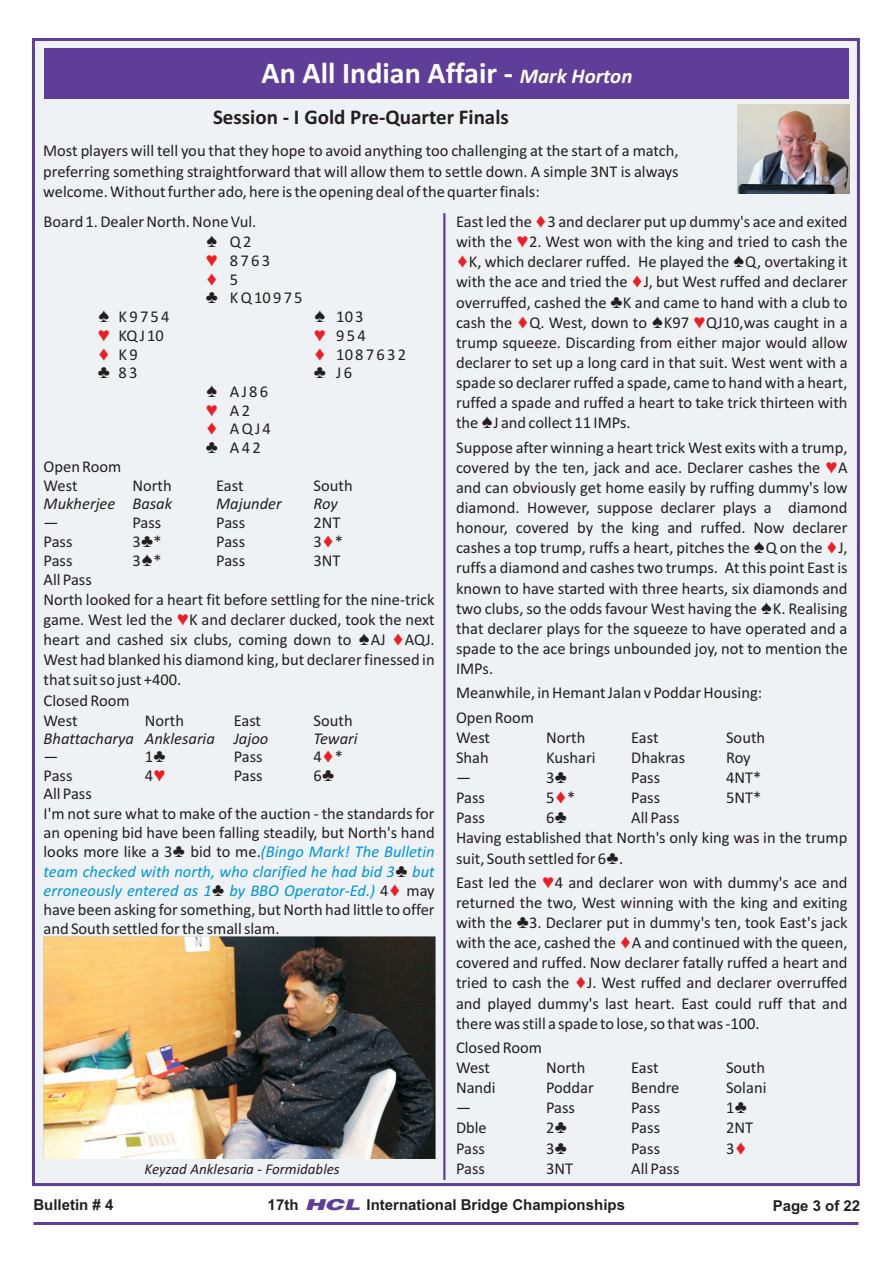
<style>
.page{position:relative;width:893px;height:1263px;background:#fff}
.page>*{position:absolute;margin:0;border:0;box-sizing:border-box;transform-origin:0 0}
.t1{font:700 30px "Calibri";color:#fff}
.t2{font:700 21px "Calibri";color:#231f20}
.t3{font:16.5px/20.1px "Calibri";color:#231f20}
.t4{font:italic 16.5px "Calibri";color:#231f20}
.t5{font:italic 16.5px "Calibri";color:#0095d9}
.t6{font:700 15px "Arial";color:#231f20}
.t7{font:italic 15px "Calibri";color:#231f20}
.s1{font-style:italic;font-size:21px}
.s2{color:#ee1d23}
.s3{font-style:italic;color:#0095d9}
.s4{font-family:"Switzerland Black";font-weight:400;font-style:italic;color:#5e3e99}
</style>
<div class="page">
<div style="left:32px;top:38px;width:828px;height:1148px;background:#eff2f5;border:3px solid #5e3e99"></div>
<hr style="left:33px;top:1222px;width:825px;height:3px;background:#5e3e99">
<div style="left:44px;top:48px;width:805px;height:51px;background:#5e3e99"></div>
<hr style="left:443px;top:213px;width:2px;height:967px;background:#5e3e99">
<img style="left:738px;top:104px;width:111px;height:90px">
<img style="left:43px;top:937px;width:392px;height:221px">
<h1 class="t1" style="left:261px;top:60px;width:372px">An All Indian Affair - <span class="s1">Mark Horton</span></h1>
<p class="t2" style="left:213px;top:109px;width:297px">Session - I Gold Pre-Quarter Finals</p>
<p class="t3" style="left:43px;top:142px;width:637px;text-align:justify">Most players will tell you that they hope to avoid anything too challenging at the start of a match, preferring something straightforward that will allow them to settle down. A simple 3NT is always welcome. Without further ado, here is the opening deal of the quarter finals:</p>
<p class="t3" style="left:44px;top:213px;width:214px">Board 1. Dealer North. None Vul.</p>
<p class="t3" style="left:206px;top:233px;width:79px">♠Q 2</p>
<p class="t3" style="left:230px;top:252px;width:42px">8 7 6 3</p>
<p class="t3" style="left:230px;top:270px;width:10px">5</p>
<p class="t3" style="left:230px;top:289px;width:74px">K Q 10 9 7 5</p>
<p class="t3" style="left:119px;top:308px;width:52px">K 9 7 5 4</p>
<p class="t3" style="left:314px;top:308px;width:79px">♠10 3</p>
<p class="t3" style="left:119px;top:327px;width:47px">KQ J 10</p>
<p class="t3" style="left:336px;top:327px;width:31px">9 5 4</p>
<p class="t3" style="left:119px;top:345px;width:21px">K 9</p>
<p class="t3" style="left:336px;top:345px;width:71px">10 8 7 6 3 2</p>
<p class="t3" style="left:119px;top:364px;width:20px">8 3</p>
<p class="t3" style="left:314px;top:364px;width:79px">♣J 6</p>
<p class="t3" style="left:230px;top:383px;width:40px;line-height:18.8px">A J 8 6<br>A 2</p>
<p class="t3" style="left:230px;top:421px;width:42px;line-height:18.8px">A Q J 4<br>A 4 2</p>
<p class="t3" style="left:44px;top:458px;width:79px;line-height:18.8px">Open Room<br>West</p>
<p class="t3" style="left:456px;top:213px;width:393px">East led the 3 and declarer put up dummy's ace and exited</p>
<p class="t3" style="left:456px;top:233px;width:393px">with the 2. West won with the king and tried to cash the</p>
<p class="t3" style="left:469px;top:253px;width:380px">K, which declarer ruffed. He played the ♠Q, overtaking it</p>
<p class="t3" style="left:456px;top:273px;width:393px">with the ace and tried the J, but West ruffed and declarer</p>
<p class="t3" style="left:456px;top:293px;width:393px">overruffed, cashed the ♣K and came to hand with a club to</p>
<p class="t3" style="left:456px;top:313px;width:393px">cash the Q. West, down to ♠K97 QJ10,was caught in a</p>
<p class="t3" style="left:456px;top:334px;width:393px">trump squeeze. Discarding from either major would allow</p>
<p class="t3" style="left:456px;top:354px;width:393px">declarer to set up a long card in that suit. West went with a</p>
<p class="t3" style="left:456px;top:374px;width:393px">spade so declarer ruffed a spade, came to hand with a heart,</p>
<p class="t3" style="left:456px;top:394px;width:393px">ruffed a spade and ruffed a heart to take trick thirteen with</p>
<p class="t3" style="left:456px;top:414px;width:176px">the ♠J and collect 11 IMPs.</p>
<p class="t3" style="left:456px;top:438px;width:393px;text-align:justify">Suppose after winning a heart trick West exits with a trump, covered by the ten, jack and ace. Declarer cashes the A and can obviously get home easily by ruffing dummy's low diamond. However, suppose declarer plays a diamond honour, covered by the king and ruffed. Now declarer cashes a top trump, ruffs a heart, pitches the ♠Q on the J, ruffs a diamond and cashes two trumps. At this point East is known to have started with three hearts, six diamonds and two clubs, so the odds favour West having the ♠K. Realising that declarer plays for the squeeze to have operated and a spade to the ace brings unbounded joy, not to mention the IMPs.</p>
<p class="t3" style="left:456px;top:682px;width:308px;line-height:24.2px">Meanwhile, in Hemant Jalan v Poddar Housing:<br>Open Room</p>
<p class="t3" style="left:456px;top:728px;width:36px">West</p>
<p class="t3" style="left:546px;top:728px;width:41px">North</p>
<p class="t3" style="left:631px;top:728px;width:29px">East</p>
<p class="t3" style="left:726px;top:728px;width:41px">South</p>
<p class="t3" style="left:456px;top:749px;width:34px">Shah</p>
<p class="t3" style="left:546px;top:749px;width:51px">Kushari</p>
<p class="t3" style="left:631px;top:749px;width:55px">Dhakras</p>
<p class="t3" style="left:726px;top:749px;width:26px">Roy</p>
<p class="t3" style="left:456px;top:769px;width:16px">—</p>
<p class="t3" style="left:546px;top:769px;width:116px">3♣Pass</p>
<p class="t3" style="left:726px;top:769px;width:37px">4NT*</p>
<p class="t3" style="left:456px;top:789px;width:30px">Pass</p>
<p class="t3" style="left:546px;top:789px;width:31px">5 *</p>
<p class="t3" style="left:132px;top:476px;width:41px">North</p>
<p class="t3" style="left:216px;top:476px;width:29px">East</p>
<p class="t3" style="left:314px;top:476px;width:41px">South</p>
<p class="t4" style="left:44px;top:497px;width:130px">Mukherjee Basak</p>
<p class="t4" style="left:216px;top:497px;width:67px">Majunder</p>
<p class="t4" style="left:314px;top:497px;width:26px">Roy</p>
<p class="t3" style="left:44px;top:514px;width:16px">—</p>
<p class="t3" style="left:132px;top:514px;width:30px">Pass</p>
<p class="t3" style="left:216px;top:514px;width:30px">Pass</p>
<p class="t3" style="left:314px;top:514px;width:29px">2NT</p>
<p class="t3" style="left:44px;top:533px;width:30px">Pass</p>
<p class="t3" style="left:132px;top:533px;width:114px">3♣* Pass</p>
<p class="t3" style="left:314px;top:533px;width:31px">3 *</p>
<p class="t3" style="left:44px;top:551px;width:30px">Pass</p>
<p class="t3" style="left:132px;top:551px;width:114px">3♠* Pass</p>
<p class="t3" style="left:314px;top:551px;width:29px">3NT</p>
<p class="t3" style="left:44px;top:570px;width:393px">All Pass<br>North looked for a heart fit before settling for the nine-trick game. West led the K and declarer ducked, took the next heart and cashed six clubs, coming down to ♠AJ AQJ.<br>West had blanked his diamond king, but declarer finessed in that suit so just +400.<br>Closed Room<br>West</p>
<p class="t3" style="left:145px;top:711px;width:41px">North</p>
<p class="t3" style="left:234px;top:711px;width:29px">East</p>
<p class="t3" style="left:314px;top:711px;width:41px">South</p>
<p class="t4" style="left:44px;top:732px;width:226px">Bhattacharya Anklesaria Jajoo</p>
<p class="t4" style="left:314px;top:732px;width:46px">Tewari</p>
<p class="t3" style="left:44px;top:748px;width:16px">—</p>
<p class="t3" style="left:145px;top:748px;width:119px">1♣ Pass</p>
<p class="t3" style="left:314px;top:748px;width:31px">4 *</p>
<p class="t3" style="left:44px;top:785px;width:393px">All Pass<br>I'm not sure what to make of the auction - the standards for</p>
<p class="t3" style="left:44px;top:766px;width:30px">Pass</p>
<p class="t3" style="left:145px;top:766px;width:119px">4<span class="s2">♥</span> Pass</p>
<p class="t3" style="left:314px;top:766px;width:87px">6♣</p>
<p class="t3" style="left:554px;top:789px;width:107px"><span class="s2">♦</span>Pass</p>
<p class="t3" style="left:726px;top:789px;width:37px">5NT*</p>
<p class="t3" style="left:456px;top:809px;width:393px;text-indent:90px">6♣All Pass<br>Having established that North's only king was in the trump suit, South settled for 6♣.</p>
<p class="t3" style="left:456px;top:873px;width:393px;text-align:justify">East led the 4 and declarer won with dummy's ace and returned the two, West winning with the king and exiting with the ♣3. Declarer put in dummy's ten, took East's jack with the ace, cashed the A and continued with the queen, covered and ruffed. Now declarer fatally ruffed a heart and tried to cash the J. West ruffed and declarer overruffed and played dummy's last heart. East could ruff that and there was still a spade to lose, so that was -100.</p>
<p class="t3" style="left:456px;top:1039px;width:88px">Closed Room<br>West</p>
<p class="t3" style="left:456px;top:809px;width:30px">Pass</p>
<p class="t3" style="left:44px;top:825px;width:393px;line-height:19.2px">an opening bid have been falling steadily, but North's hand looks more like a 3♣bid to me.<span class="s3">(Bingo Mark! The Bulletin</span></p>
<p class="t3" style="left:44px;top:882px;width:393px;line-height:19.2px;text-align:justify"><span class="s3">erroneously entered as 1 by BBO Operator-Ed.)</span> 4 may have been asking for something, but North had little to offer and South settled for the small slam.</p>
<p class="t5" style="left:44px;top:864px;width:393px">team checked with north, who clarified he had bid 3 but</p>
<p class="t3" style="left:546px;top:1059px;width:41px">North</p>
<p class="t3" style="left:631px;top:1059px;width:29px">East</p>
<p class="t3" style="left:726px;top:1059px;width:41px">South</p>
<p class="t7" style="left:145px;top:1163px;width:197px">Keyzad Anklesaria - Formidables</p>
<p class="t3" style="left:456px;top:1079px;width:41px">Nandi</p>
<p class="t3" style="left:546px;top:1079px;width:49px">Poddar</p>
<p class="t3" style="left:631px;top:1079px;width:50px">Bendre</p>
<p class="t3" style="left:726px;top:1079px;width:42px">Solani</p>
<p class="t3" style="left:456px;top:1099px;width:16px">—</p>
<p class="t3" style="left:546px;top:1099px;width:30px">Pass</p>
<p class="t3" style="left:631px;top:1099px;width:30px">Pass</p>
<p class="t3" style="left:726px;top:1099px;width:87px">1♣</p>
<p class="t3" style="left:456px;top:1119px;width:32px">Dble</p>
<p class="t3" style="left:546px;top:1119px;width:116px">2♣Pass</p>
<p class="t3" style="left:726px;top:1119px;width:29px">2NT</p>
<p class="t3" style="left:456px;top:1139px;width:30px">Pass</p>
<p class="t3" style="left:546px;top:1139px;width:116px">3♣Pass</p>
<p class="t3" style="left:726px;top:1139px;width:87px">3<span class="s2">♦</span></p>
<p class="t3" style="left:456px;top:1159px;width:30px">Pass</p>
<p class="t3" style="left:546px;top:1159px;width:29px">3NT</p>
<p class="t3" style="left:631px;top:1159px;width:50px">All Pass</p>
<p class="t6" style="left:33px;top:1198px;width:82px">Bulletin # 4</p>
<p class="t6" style="left:268px;top:1198px;width:359px">17th <span class="s4">HCL</span> International Bridge Championships</p>
<p class="t6" style="left:773px;top:1200px;width:89px">Page 3 of 22</p>
</div>
